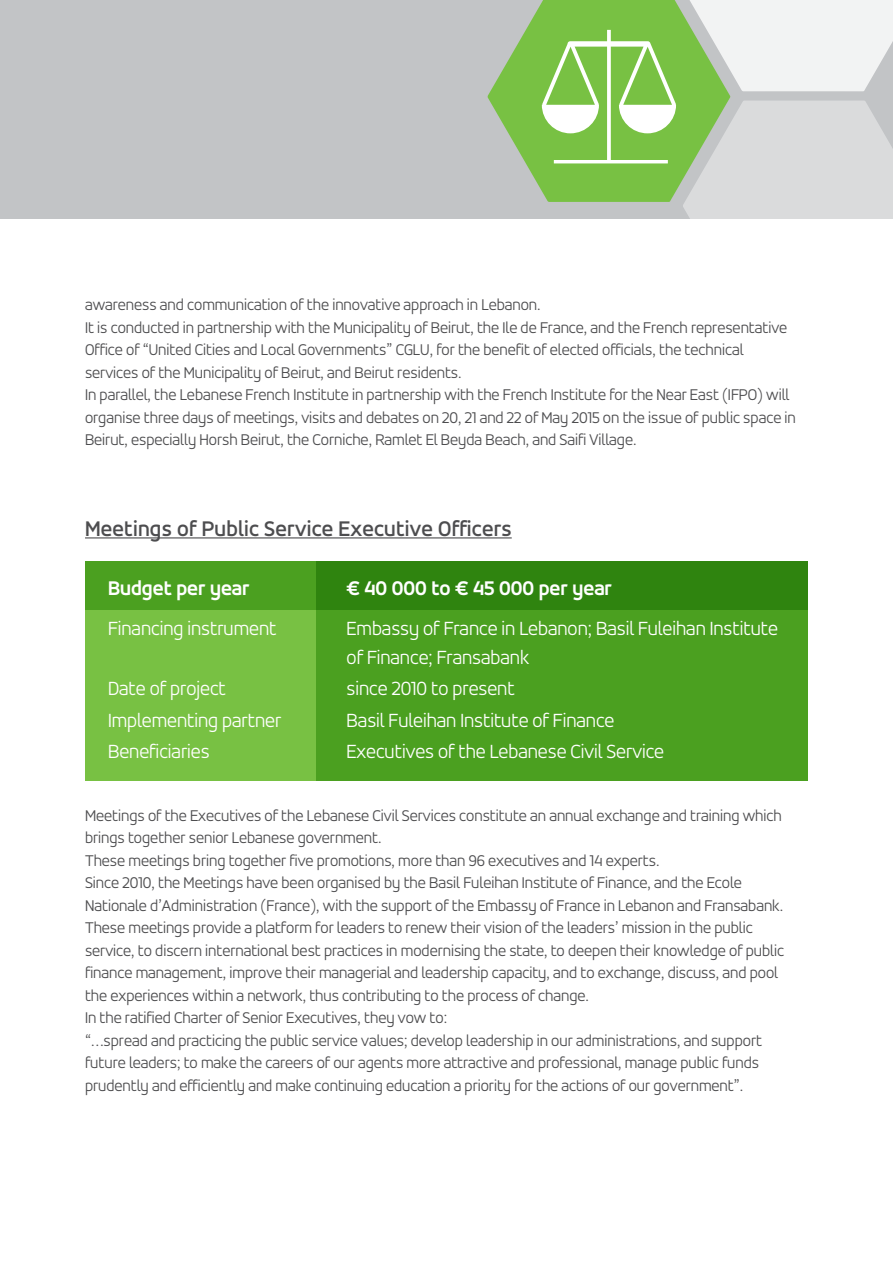
<style>
.page{position:relative;width:893px;height:1263px;background:#fff}
.page>*{position:absolute;margin:0;border:0;box-sizing:border-box;transform-origin:0 0}
.t1{font:500 22.5px "Accord Alt";letter-spacing:.01em;color:#4d4d4f}
.t2{font:700 21px "Accord Alt";color:#fff}
.t3{font:300 20.25px/28.5px "Accord Alt";color:#fff}
.t4{font:300 16.5px/22.5px "Accord Alt";color:#4d4d4f}
</style>
<div class="page">
<div style="left:0;top:0;width:893px;height:218px;background:#c2c4c6"></div>
<svg style="left:487px;top:0;width:243px;height:202px;fill:#78c143"></svg>
<svg style="left:682px;top:0;width:211px;height:91px;background:#e1e9de"></svg>
<svg style="left:683px;top:101px;width:210px;height:118px;background:#d0d7ce"></svg>
<svg style="left:542px;top:30px;width:134px;height:133px;background:#9cd175"></svg>
<hr style="left:85px;top:537px;width:427px;height:1px;background:#4d4d4f">
<div style="left:85px;top:561px;width:723px;height:220px;background:#78c143"></div>
<div style="left:317px;top:561px;width:491px;height:220px;background:#4ba020"></div>
<svg style="left:85px;top:561px;width:723px;height:49px;background:#378c14"></svg>
<p class="t4" style="left:85px;top:293px;width:712px">awareness and communication of the innovative approach in Lebanon.<br>It is conducted in partnership with the Municipality of Beirut, the Ile de France, and the French representative Office of “United Cities and Local Governments” CGLU, for the benefit of elected officials, the technical services of the Municipality of Beirut, and Beirut residents.<br>In parallel, the Lebanese French Institute in partnership with the French Institute for the Near East (IFPO) will organise three days of meetings, visits and debates on 20, 21 and 22 of May 2015 on the issue of public space in Beirut, especially Horsh Beirut, the Corniche, Ramlet El Beyda Beach, and Saifi Village.</p>
<h1 class="t1" style="left:85px;top:515px;width:428px">Meetings of Public Service Executive Officers</h1>
<p class="t2" style="left:108px;top:576px;width:143px">Budget per year</p>
<p class="t2" style="left:347px;top:576px;width:267px">€ 40 000 to € 45 000 per year</p>
<p class="t3" style="left:108px;top:614px;width:170px">Financing instrument</p>
<p class="t3" style="left:347px;top:614px;width:433px">Embassy of France in Lebanon; Basil Fuleihan Institute of Finance; Fransabank</p>
<p class="t3" style="left:108px;top:674px;width:119px">Date of project</p>
<p class="t3" style="left:347px;top:674px;width:170px">since 2010 to present</p>
<p class="t3" style="left:108px;top:706px;width:175px">Implementing partner</p>
<p class="t3" style="left:347px;top:706px;width:269px">Basil Fuleihan Institute of Finance</p>
<p class="t3" style="left:108px;top:737px;width:103px">Beneficiaries</p>
<p class="t3" style="left:347px;top:737px;width:319px">Executives of the Lebanese Civil Service</p>
<p class="t4" style="left:85px;top:804px;width:701px">Meetings of the Executives of the Lebanese Civil Services constitute an annual exchange and training which brings together senior Lebanese government.<br>These meetings bring together five promotions, more than 96 executives and 14 experts.<br>Since 2010, the Meetings have been organised by the Basil Fuleihan Institute of Finance, and the Ecole Nationale d’Administration (France), with the support of the Embassy of France in Lebanon and Fransabank.<br>These meetings provide a platform for leaders to renew their vision of the leaders’ mission in the public service, to discern international best practices in modernising the state, to deepen their knowledge of public finance management, improve their managerial and leadership capacity, and to exchange, discuss, and pool the experiences within a network, thus contributing to the process of change.<br>In the ratified Charter of Senior Executives, they vow to:<br>“…spread and practicing the public service values; develop leadership in our administrations, and support future leaders; to make the careers of our agents more attractive and professional, manage public funds prudently and efficiently and make continuing education a priority for the actions of our government”.</p>
</div>
